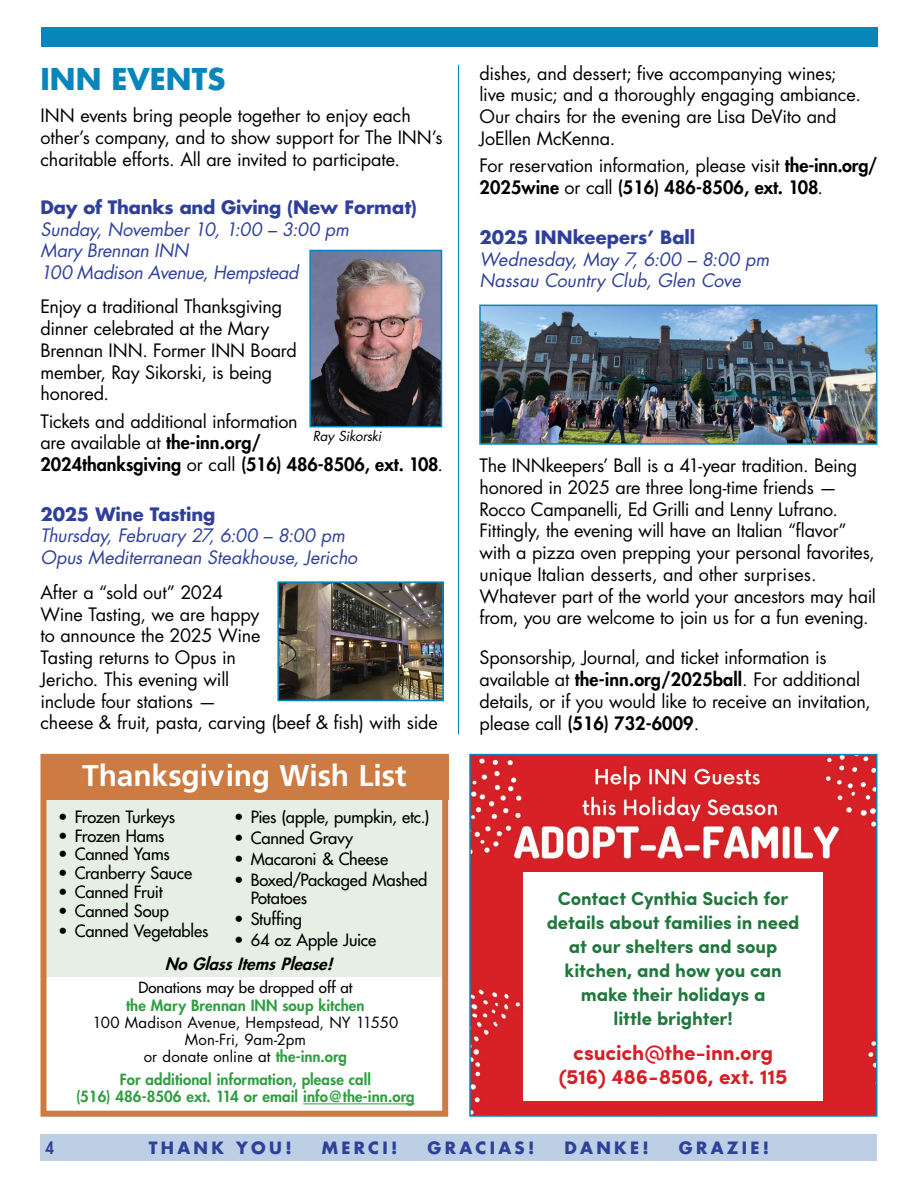
<style>
.page{position:relative;width:918px;height:1188px;background:#fff}
.page>*{position:absolute;margin:0;border:0;box-sizing:border-box;transform-origin:0 0}
.t1{font:700 30px "Frutiger LT Std";letter-spacing:-.005em;color:#fff}
.t2{font:700 29.25px "Futura Std";color:#0886bb}
.t3{font:700 21px/24px "Sofia Pro";letter-spacing:-.01em;color:#d61f26;text-align:center}
.t4{font:700 18.75px/24px "Sofia Pro";letter-spacing:-.005em;color:#1f773c;text-align:center}
.t5{font:18px/21.8px "Futura Std";letter-spacing:-.01em;color:#000}
.t6{font:italic 18px/21.6px "Futura Std";letter-spacing:-.005em;color:#2f409a}
.t7{font:700 18px "Futura Std";letter-spacing:-.01em;color:#2f409a}
.t8{font:500 16.5px/18.8px "Futura Std";letter-spacing:-.005em;color:#000}
.t9{font:700 16.5px "Futura Std";letter-spacing:.2em;color:#2f409a}
.t10{font:italic 800 16.5px "Futura Std";color:#000}
.t11{font:800 16.5px "Futura Std";color:#2f409a;scale:.9 1}
.t12{font:800 15px/17.2px "Futura Std";letter-spacing:.005em;color:#2f9e41;text-align:center}
.t13{font:15px/17.2px "Futura Std";letter-spacing:.005em;color:#000;text-align:center}
.t14{font:500 15px "Futura Std";letter-spacing:.005em;color:#000}
.t15{font:italic 13.5px "Futura Std";letter-spacing:-.02em;color:#000}
.s1{font-weight:800}
.s2{font-weight:800;color:#2f9e41}
</style>
<div class="page">
<div style="left:46px;top:795px;width:401px;height:181px;background:#e5efe3"></div>
<img style="left:472px;top:757px;width:403px;height:357px">
<div style="left:469px;top:754px;width:409px;height:363px;border:2px solid #0886bb"></div>
<div style="left:40px;top:1134px;width:838px;height:27px;background:#bccfe5"></div>
<div style="left:41px;top:27px;width:837px;height:19px;background:#0886bb"></div>
<div style="left:44px;top:754px;width:404px;height:45px;background:#cc7b43"></div>
<div style="left:40px;top:754px;width:408px;height:363px;border:6px solid #cc7b43"></div>
<hr style="left:303px;top:1104px;width:112px;height:1px;background:#2f9e41">
<hr style="left:458px;top:65px;width:1px;height:669px;background:#0886bb">
<img style="left:280px;top:584px;width:161px;height:114px">
<div style="left:277px;top:581px;width:167px;height:120px;border:2px solid #0886bb"></div>
<img style="left:312px;top:253px;width:127px;height:171px">
<div style="left:309px;top:250px;width:133px;height:177px;border:2px solid #0886bb"></div>
<img style="left:482px;top:308px;width:393px;height:134px">
<div style="left:479px;top:305px;width:399px;height:140px;border:2px solid #0886bb"></div>
<div style="left:524px;top:873px;width:299px;height:228px;background:#fff"></div>
<h2 class="t2" style="left:40px;top:60px;width:186px">INN EVENTS</h2>
<p class="t5" style="left:40px;top:105px;width:404px">INN events bring people together to enjoy each other’s company, and to show support for The INN’s charitable efforts. All are invited to participate.</p>
<p class="t7" style="left:40px;top:195px;width:378px">Day of Thanks and Giving (New Format)</p>
<p class="t6" style="left:40px;top:218px;width:310px">Sunday, November 10, 1:00 – 3:00 pm<br>Mary Brennan INN<br>100 Madison Avenue, Hempstead</p>
<p class="t5" style="left:40px;top:296px;width:258px">Enjoy a traditional Thanksgiving dinner celebrated at the Mary<br>Brennan INN. Former INN Board member, Ray Sikorski, is being honored.</p>
<p class="t5" style="left:40px;top:410px;width:404px">Tickets and additional information<br>are available at <span class="s1">the-inn.org/<br>2024thanksgiving</span> or call <span class="s1">(516) 486-8506, ext. 108</span>.</p>
<p class="t15" style="left:313px;top:427px;width:70px">Ray Sikorski</p>
<p class="t7" style="left:40px;top:502px;width:176px">2025 Wine Tasting</p>
<p class="t6" style="left:40px;top:525px;width:318px">Thursday, February 27, 6:00 – 8:00 pm<br>Opus Mediterranean Steakhouse, Jericho</p>
<p class="t5" style="left:40px;top:581px;width:399px">After a “sold out” 2024<br>Wine Tasting, we are happy<br>to announce the 2025 Wine<br>Tasting returns to Opus in<br>Jericho. This evening will<br>include four stations —<br>cheese &amp; fruit, pasta, carving (beef &amp; fish) with side</p>
<h1 class="t1" style="left:82px;top:757px;width:326px">Thanksgiving Wish List</h1>
<p class="t8" style="left:58px;top:807px;width:118px">• Frozen Turkeys</p>
<p class="t8" style="left:58px;top:826px;width:108px">• Frozen Hams</p>
<p class="t8" style="left:58px;top:845px;width:113px">• Canned Yams</p>
<p class="t8" style="left:58px;top:864px;width:135px">• Cranberry Sauce</p>
<p class="t8" style="left:58px;top:882px;width:106px">• Canned Fruit</p>
<p class="t8" style="left:58px;top:901px;width:112px">• Canned Soup</p>
<p class="t8" style="left:58px;top:922px;width:152px">• Canned Vegetables</p>
<p class="t8" style="left:234px;top:808px;width:197px">• Pies (apple, pumpkin, etc.)</p>
<p class="t8" style="left:234px;top:828px;width:121px">• Canned Gravy</p>
<p class="t8" style="left:234px;top:849px;width:155px">• Macaroni &amp; Cheese</p>
<p class="t8" style="left:251px;top:870px;width:178px;text-indent:-16px">• Boxed/Packaged Mashed<br>Potatoes</p>
<p class="t8" style="left:234px;top:910px;width:69px">• Stuffing</p>
<p class="t8" style="left:234px;top:931px;width:144px">• 64 oz Apple Juice</p>
<p class="t10" style="left:165px;top:954px;width:174px">NoGlassItemsPlease!</p>
<p class="t14" style="left:138px;top:979px;width:216px">Donations may be dropped off at</p>
<p class="t12" style="left:126px;top:997px;width:240px">the Mary Brennan INN soup kitchen</p>
<p class="t13" style="left:93px;top:1014px;width:307px">100 Madison Avenue, Hempstead, NY 11550<br>Mon-Fri, 9am-2pm<br>or donate online at <span class="s2">the-inn.org</span></p>
<p class="t12" style="left:76px;top:1071px;width:340px">For additional information, please call<br>(516) 486-8506 ext. 114 or email info@the-inn.org</p>
<p class="t5" style="left:480px;top:62px;width:383px">dishes, and dessert; five accompanying wines; live music; and a thoroughly engaging ambiance.<br>Our chairs for the evening are Lisa DeVito and JoEllen McKenna.</p>
<p class="t5" style="left:480px;top:155px;width:399px">For reservation information, please visit <span class="s1">the-inn.org/<br>2025wine</span> or call <span class="s1">(516) 486-8506, ext. 108</span>.</p>
<p class="t7" style="left:480px;top:225px;width:217px">2025 INNkeepers’ Ball</p>
<p class="t6" style="left:480px;top:248px;width:291px">Wednesday, May 7, 6:00 – 8:00 pm<br>Nassau Country Club, Glen Cove</p>
<p class="t5" style="left:480px;top:455px;width:398px">The INNkeepers’ Ball is a 41-year tradition. Being honored in 2025 are three long-time friends — Rocco Campanelli, Ed Grilli and Lenny Lufrano.<br>Fittingly, the evening will have an Italian “flavor” with a pizza oven prepping your personal favorites, unique Italian desserts, and other surprises.<br>Whatever part of the world your ancestors may hail from, you are welcome to join us for a fun evening.</p>
<p class="t5" style="left:480px;top:647px;width:393px">Sponsorship, Journal, and ticket information is available at <span class="s1">the-inn.org/2025ball</span>. For additional details, or if you would like to receive an invitation, please call <span class="s1">(516) 732-6009</span>.</p>
<p class="t4" style="left:547px;top:885px;width:254px">Contact Cynthia Sucich for details about families in need at our shelters and soup kitchen, and how you can make their holidays a<br>little brighter!</p>
<p class="t3" style="left:559px;top:1039px;width:230px">csucich@the-inn.org (516) 486-8506, ext. 115</p>
<p class="t11" style="left:45px;top:1137px;width:11px">4</p>
<p class="t9" style="left:149px;top:1137px;width:144px">THANK YOU!</p>
<p class="t9" style="left:322px;top:1137px;width:77px">MERCI!</p>
<p class="t9" style="left:428px;top:1137px;width:108px">GRACIAS!</p>
<p class="t9" style="left:565px;top:1137px;width:86px">DANKE!</p>
<p class="t9" style="left:679px;top:1137px;width:92px">GRAZIE!</p>
</div>
